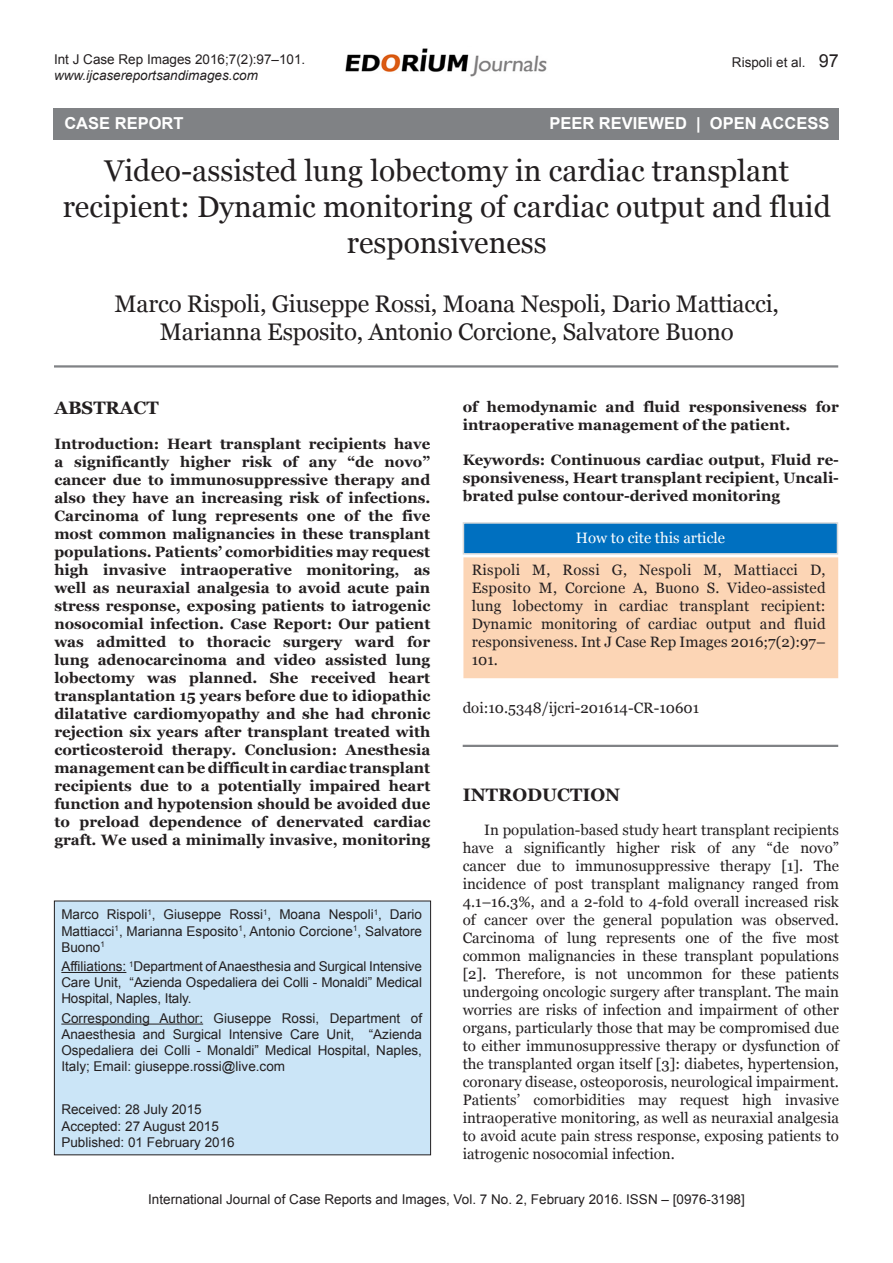
<style>
.page{position:relative;width:893px;height:1263px;background:#fff}
.page>*{position:absolute;margin:0;border:0;box-sizing:border-box;transform-origin:0 0}
.t1{font:30px/36px "Georgia";color:#231f20;text-align:center}
.t2{font:24px/28.8px "Georgia";letter-spacing:-.01em;color:#231f20;text-align:center}
.t3{font:700 18px "Georgia";color:#231f20}
.t4{font:700 16.5px "Arial";color:#fff}
.t5{font:700 15px/18px "Georgia";color:#231f20;text-align:justify}
.t6{font:15px/18px "Georgia";color:#231f20;text-align:justify}
.t7{font:15px "Georgia";color:#fff}
.t8{font:13.5px/16.2px "Arial";color:#231f20;text-align:justify}
.t9{font:italic 13.5px "Arial";color:#231f20}
.s1{font-size:18px}
</style>
<div class="page">
<img style="left:345px;top:48px;width:202px;height:29px">
<hr style="left:54px;top:365px;width:784px;height:3px;background:#808285">
<div style="left:54px;top:901px;width:377px;height:254px;background:#cbe5f7"></div>
<div style="left:54px;top:901px;width:377px;height:254px;border:1px solid #231f20"></div>
<hr style="left:61px;top:972px;width:65px;height:1px;background:#231f20">
<hr style="left:61px;top:1023px;width:142px;height:1px;background:#231f20">
<div style="left:463px;top:557px;width:375px;height:121px;background:#fcd5b5"></div>
<div style="left:463px;top:522px;width:375px;height:33px;background:#0070c0;border:2px solid #d9d9d9"></div>
<div style="left:55px;top:108px;width:784px;height:32px;background:#808285"></div>
<hr style="left:463px;top:745px;width:375px;height:2px;background:#808285">
<p class="t8" style="left:54px;top:51px;width:253px">Int J Case Rep Images 2016;7(2):97–101.</p>
<p class="t9" style="left:54px;top:67px;width:206px">www.ijcasereportsandimages.com</p>
<p class="t8" style="left:732px;top:54px;width:109px">Rispoli et al. <span class="s1">97</span></p>
<p class="t4" style="left:696px;top:112px;width:121px">OPEN ACCESS</p>
<h1 class="t1" style="left:63px;top:153px;width:770px">Video-assisted lung lobectomy in cardiac transplant recipient: Dynamic monitoring of cardiac output and fluid responsiveness</h1>
<h2 class="t2" style="left:115px;top:289px;width:666px">Marco Rispoli, Giuseppe Rossi, Moana Nespoli, Dario Mattiacci,<br>Marianna Esposito, Antonio Corcione, Salvatore Buono</h2>
<p class="t4" style="left:64px;top:112px;width:121px">CASE REPORT</p>
<p class="t4" style="left:549px;top:112px;width:281px">PEER REVIEWED | OPEN ACCESS</p>
<p class="t3" style="left:54px;top:397px;width:106px">ABSTRACT</p>
<p class="t5" style="left:54px;top:435px;width:377px">Introduction: Heart transplant recipients have a significantly higher risk of any “de novo” cancer due to immunosuppressive therapy and also they have an increasing risk of infections.<br>Carcinoma of lung represents one of the five most common malignancies in these transplant populations. Patients’ comorbidities may request high invasive intraoperative monitoring, as well as neuraxial analgesia to avoid acute pain stress response, exposing patients to iatrogenic nosocomial infection. Case Report: Our patient was admitted to thoracic surgery ward for lung adenocarcinoma and video assisted lung lobectomy was planned. She received heart transplantation 15 years before due to idiopathic dilatative cardiomyopathy and she had chronic rejection six years after transplant treated with corticosteroid therapy. Conclusion: Anesthesia management can be difficult in cardiac transplant recipients due to a potentially impaired heart function and hypotension should be avoided due to preload dependence of denervated cardiac graft. We used a minimally invasive, monitoring</p>
<p class="t8" style="left:61px;top:907px;width:362px">Marco Rispoli<sup>1</sup>, Giuseppe Rossi<sup>1</sup>, Moana Nespoli<sup>1</sup>, Dario Mattiacci<sup>1</sup>, Marianna Esposito<sup>1</sup>, Antonio Corcione<sup>1</sup>, Salvatore Buono<sup>1</sup></p>
<p class="t8" style="left:61px;top:958px;width:362px">Affiliations: <sup>1</sup>Department of Anaesthesia and Surgical Intensive Care Unit, “Azienda Ospedaliera dei Colli - Monaldi” Medical Hospital, Naples, Italy.</p>
<p class="t8" style="left:61px;top:1010px;width:362px">Corresponding Author: Giuseppe Rossi, Department of Anaesthesia and Surgical Intensive Care Unit, “Azienda Ospedaliera dei Colli - Monaldi” Medical Hospital, Naples, Italy; Email: giuseppe.rossi@live.com</p>
<p class="t8" style="left:61px;top:1102px;width:175px;text-align:left">Received: 28 July 2015<br>Accepted: 27 August 2015<br>Published: 01 February 2016</p>
<p class="t5" style="left:463px;top:398px;width:378px">of hemodynamic and fluid responsiveness for intraoperative management of the patient.</p>
<p class="t5" style="left:463px;top:450px;width:378px">Keywords: Continuous cardiac output, Fluid re&shy;sponsiveness, Heart transplant recipient, Uncali&shy;brated pulse contour-derived monitoring</p>
<p class="t7" style="left:576px;top:528px;width:151px">How to cite this article</p>
<p class="t6" style="left:472px;top:561px;width:355px">Rispoli M, Rossi G, Nespoli M, Mattiacci D, Esposito M, Corcione A, Buono S. Video-assisted lung lobectomy in cardiac transplant recipient:<br>Dynamic monitoring of cardiac output and fluid responsiveness. Int J Case Rep Images 2016;7(2):97– 101.</p>
<p class="t6" style="left:463px;top:699px;width:238px">doi:10.5348/ijcri-201614-CR-10601</p>
<p class="t3" style="left:463px;top:783px;width:159px">INTRODUCTION</p>
<p class="t6" style="left:463px;top:821px;width:378px;text-indent:22px">In population-based study heart transplant recipients have a significantly higher risk of any “de novo” cancer due to immunosuppressive therapy [1]. The incidence of post transplant malignancy ranged from 4.1–16.3%, and a 2-fold to 4-fold overall increased risk of cancer over the general population was observed.<br>Carcinoma of lung represents one of the five most common malignancies in these transplant populations [2]. Therefore, is not uncommon for these patients undergoing oncologic surgery after transplant. The main worries are risks of infection and impairment of other organs, particularly those that may be compromised due to either immunosuppressive therapy or dysfunction of the transplanted organ itself [3]: diabetes, hypertension, coronary disease, osteoporosis, neurological impairment.<br>Patients’ comorbidities may request high invasive intraoperative monitoring, as well as neuraxial analgesia to avoid acute pain stress response, exposing patients to iatrogenic nosocomial infection.</p>
<p class="t8" style="left:148px;top:1191px;width:598px">International Journal of Case Reports and Images, Vol. 7 No. 2, February 2016. ISSN – [0976-3198]</p>
</div>
